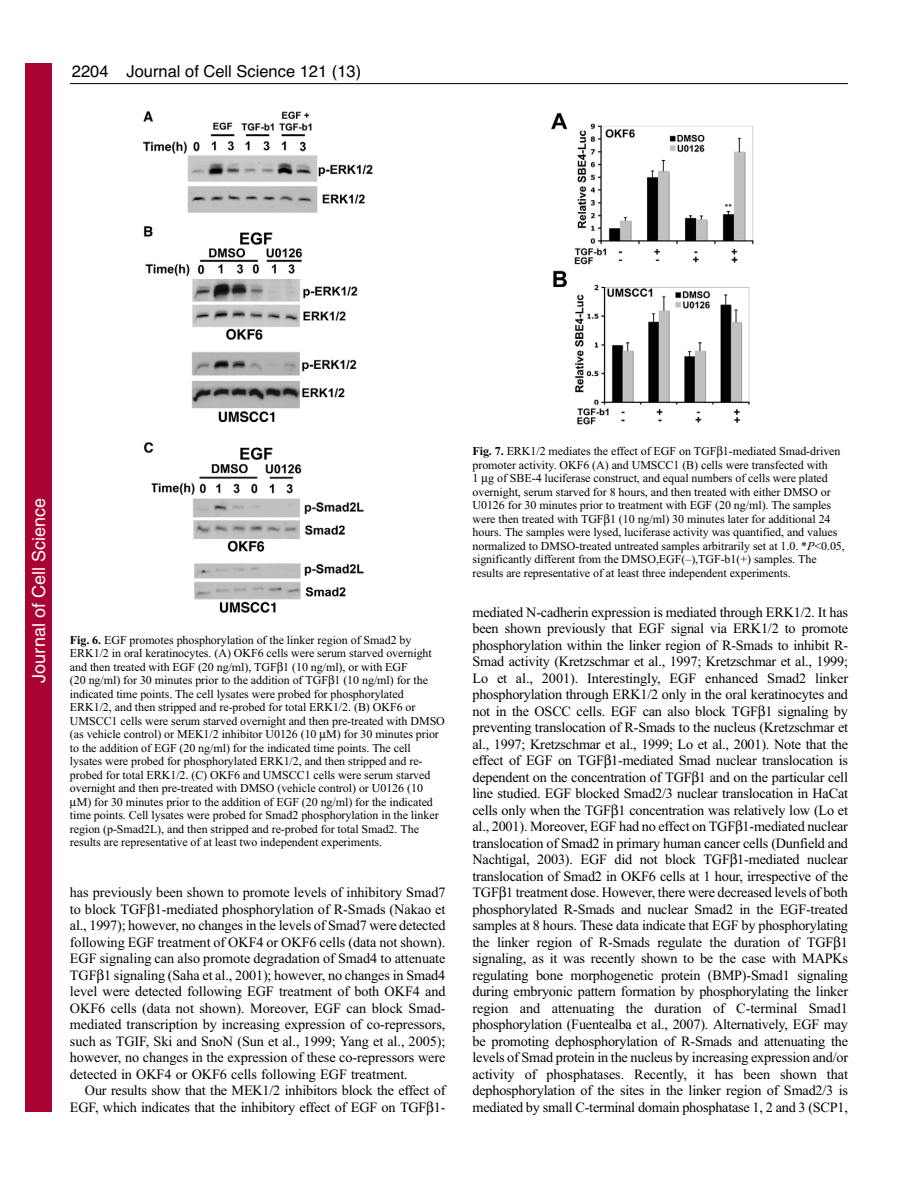
<style>
.page{position:relative;width:918px;height:1188px;background:#fff}
.page>*{position:absolute;margin:0;border:0;box-sizing:border-box;transform-origin:0 0}
.t1{font:18px "Helvetica";color:#fff}
.t2{font:16.5px "Helvetica";color:#000}
.t3{font:14.25px/16.5px "Times New Roman";letter-spacing:-.015em;color:#000;text-align:justify}
.t4{font:12px/13.5px "Times New Roman";letter-spacing:-.005em;color:#000}
.s1{font-weight:700}
.s2{font-style:italic}
</style>
<div class="page">
<hr style="left:70px;top:83px;width:778px;height:1px;background:#000">
<img style="left:142px;top:111px;width:231px;height:502px">
<img style="left:551px;top:112px;width:203px;height:313px">
<div style="left:26px;top:64px;width:26px;height:1048px;background:#a90332"></div>
<p class="t2" style="left:72px;top:65px;width:38px">2204</p>
<p class="t2" style="left:127px;top:65px;width:236px">Journal of Cell Science 121 (13)</p>
<p class="t1" style="left:28px;top:683px;width:186px;rotate:-90deg">Journal of Cell Science</p>
<p class="t4" style="left:70px;top:634px;width:343px"><span class="s1">Fig. 6.</span> EGF promotes phosphorylation of the linker region of Smad2 by</p>
<p class="t4" style="left:70px;top:648px;width:363px">ERK1/2 in oral keratinocytes. (A) OKF6 cells were serum starved overnight</p>
<p class="t4" style="left:70px;top:661px;width:339px">and then treated with EGF (20 ng/ml), TGF 1 (10 ng/ml), or with EGF</p>
<p class="t4" style="left:70px;top:675px;width:360px">(20 ng/ml) for 30 minutes prior to the addition of TGF 1 (10 ng/ml) for the</p>
<p class="t4" style="left:70px;top:688px;width:335px">indicated time points. The cell lysates were probed for phosphorylated</p>
<p class="t4" style="left:70px;top:702px;width:347px">ERK1/2, and then stripped and re-probed for total ERK1/2. (B) OKF6 or</p>
<p class="t4" style="left:70px;top:715px;width:377px">UMSCC1 cells were serum starved overnight and then pre-treated with DMSO</p>
<p class="t4" style="left:70px;top:729px;width:371px">(as vehicle control) or MEK1/2 inhibitor U0126 (10 M) for 30 minutes prior</p>
<p class="t4" style="left:70px;top:742px;width:342px">to the addition of EGF (20 ng/ml) for the indicated time points. The cell</p>
<p class="t4" style="left:70px;top:756px;width:354px">lysates were probed for phosphorylated ERK1/2, and then stripped and re-</p>
<p class="t4" style="left:70px;top:769px;width:362px">probed for total ERK1/2. (C) OKF6 and UMSCC1 cells were serum starved</p>
<p class="t4" style="left:70px;top:783px;width:355px">overnight and then pre-treated with DMSO (vehicle control) or U0126 (10</p>
<p class="t4" style="left:77px;top:796px;width:358px">M) for 30 minutes prior to the addition of EGF (20 ng/ml) for the indicated</p>
<p class="t4" style="left:70px;top:810px;width:370px">time points. Cell lysates were probed for Smad2 phosphorylation in the linker</p>
<p class="t4" style="left:70px;top:823px;width:351px">region (p-Smad2L), and then stripped and re-probed for total Smad2. The</p>
<p class="t4" style="left:70px;top:837px;width:314px">results are representative of at least two independent experiments.</p>
<p class="t3" style="left:70px;top:885px;width:377px">has previously been shown to promote levels of inhibitory Smad7 to block TGF 1-mediated phosphorylation of R-Smads (Nakao et al., 1997); however, no changes in the levels of Smad7 were detected following EGF treatment of OKF4 or OKF6 cells (data not shown).<br>EGF signaling can also promote degradation of Smad4 to attenuate TGF 1 signaling (Saha et al., 2001); however, no changes in Smad4 level were detected following EGF treatment of both OKF4 and OKF6 cells (data not shown). Moreover, EGF can block Smad&shy;mediated transcription by increasing expression of co-repressors, such as TGIF, Ski and SnoN (Sun et al., 1999; Yang et al., 2005); however, no changes in the expression of these co-repressors were detected in OKF4 or OKF6 cells following EGF treatment.</p>
<p class="t3" style="left:70px;top:1083px;width:377px;text-align:right">Our results show that the MEK1/2 inhibitors block the effect of<br>EGF, which indicates that the inhibitory effect of EGF on TGF 1-</p>
<p class="t4" style="left:472px;top:446px;width:374px"><span class="s1">Fig. 7.</span> ERK1/2 mediates the effect of EGF on TGF 1-mediated Smad-driven promoter activity. OKF6 (A) and UMSCC1 (B) cells were transfected with<br>1 g of SBE-4 luciferase construct, and equal numbers of cells were plated overnight, serum starved for 8 hours, and then treated with either DMSO or U0126 for 30 minutes prior to treatment with EGF (20 ng/ml). The samples were then treated with TGF 1 (10 ng/ml) 30 minutes later for additional 24 hours. The samples were lysed, luciferase activity was quantified, and values normalized to DMSO-treated untreated samples arbitrarily set at 1.0. *<span class="s2">P</span>&lt;0.05, significantly different from the DMSO,EGF(–),TGF-b1(+) samples. The results are representative of at least three independent experiments.</p>
<p class="t3" style="left:472px;top:605px;width:377px">mediated N-cadherin expression is mediated through ERK1/2. It has been shown previously that EGF signal via ERK1/2 to promote phosphorylation within the linker region of R-Smads to inhibit R-Smad activity (Kretzschmar et al., 1997; Kretzschmar et al., 1999; Lo et al., 2001). Interestingly, EGF enhanced Smad2 linker phosphorylation through ERK1/2 only in the oral keratinocytes and not in the OSCC cells. EGF can also block TGF 1 signaling by preventing translocation of R-Smads to the nucleus (Kretzschmar et al., 1997; Kretzschmar et al., 1999; Lo et al., 2001). Note that the effect of EGF on TGF 1-mediated Smad nuclear translocation is dependent on the concentration of TGF 1 and on the particular cell line studied. EGF blocked Smad2/3 nuclear translocation in HaCat cells only when the TGF 1 concentration was relatively low (Lo et al., 2001). Moreover, EGF had no effect on TGF 1-mediated nuclear translocation of Smad2 in primary human cancer cells (Dunfield and Nachtigal, 2003). EGF did not block TGF 1-mediated nuclear translocation of Smad2 in OKF6 cells at 1 hour, irrespective of the TGF 1 treatment dose. However, there were decreased levels of both phosphorylated R-Smads and nuclear Smad2 in the EGF-treated samples at 8 hours. These data indicate that EGF by phosphorylating the linker region of R-Smads regulate the duration of TGF 1 signaling, as it was recently shown to be the case with MAPKs regulating bone morphogenetic protein (BMP)-Smad1 signaling during embryonic pattern formation by phosphorylating the linker region and attenuating the duration of C-terminal Smad1 phosphorylation (Fuentealba et al., 2007). Alternatively, EGF may be promoting dephosphorylation of R-Smads and attenuating the levels of Smad protein in the nucleus by increasing expression and/or activity of phosphatases. Recently, it has been shown that dephosphorylation of the sites in the linker region of Smad2/3 is mediated by small C-terminal domain phosphatase 1, 2 and 3 (SCP1,</p>
</div>
